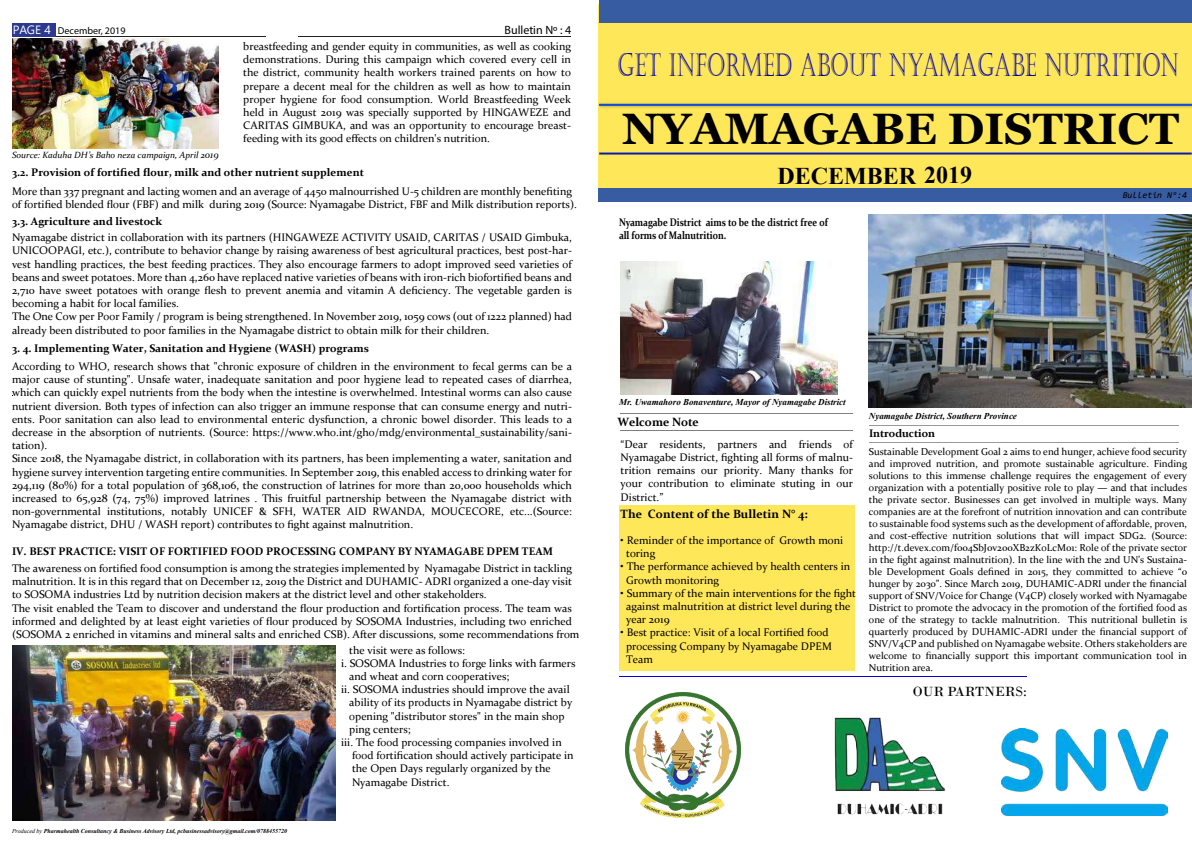
<style>
.page{position:relative;width:1192px;height:842px;background:#fff}
.page>*{position:absolute;margin:0;border:0;box-sizing:border-box;transform-origin:0 0}
.t1{font:700 44px "Georgia";color:#000}
.t2{font:32px "Castellar";color:#0404aa;scale:.65 1}
.t3{font:700 24px "Times New Roman";color:#000}
.t4{font:14px "Bodoni";color:#000}
.t5{font:700 12px "Constantia";color:#000}
.t6{font:12px "Myriad Pro";color:#000}
.t7{font:11px/13.2px "Constantia";color:#000}
.t8{font:700 11px "Constantia";color:#000}
.t9{font:700 11px/13.2px "Constantia";color:#000;scale:.82 1}
.t10{font:10px/12px "Constantia";color:#000;text-align:justify}
.t11{font:10px "Myriad Pro";color:#000}
.t12{font:italic 700 9px "Times New Roman";color:#000}
.t13{font:italic 9px "Constantia";color:#000}
.t14{font:italic 9px "Consolas";color:#000}
.t15{font:italic 700 6px "Times New Roman";color:#000}
.s1{font-family:"Yu Gothic UI";font-size:12px;color:#fcfcfc}
.s2{font-size:10px}
.s3{font-weight:400}
</style>
<div class="page">
<img style="left:625px;top:692px;width:115px;height:125px">
<img style="left:1002px;top:729px;width:165px;height:87px">
<img style="left:834px;top:717px;width:111px;height:98px">
<hr style="left:299px;top:36px;width:272px;height:1px;background:#231f20">
<hr style="left:12px;top:36px;width:253px;height:1px;background:#231f20">
<div style="left:12px;top:23px;width:44px;height:13px;background:#2b3990"></div>
<div style="left:598px;top:26px;width:594px;height:176px;background:#ffe75a"></div>
<img style="left:598px;top:101px;width:594px;height:8px">
<hr style="left:599px;top:104px;width:593px;height:2px;background:#0b4de0">
<hr style="left:599px;top:153px;width:593px;height:2px;background:#0b1baf">
<div style="left:599px;top:188px;width:593px;height:14px;background:#385ca2"></div>
<img style="left:620px;top:261px;width:218px;height:133px">
<img style="left:868px;top:214px;width:324px;height:194px">
<hr style="left:620px;top:413px;width:233px;height:1px;background:#7f7f7f">
<hr style="left:620px;top:430px;width:233px;height:1px;background:#7f7f7f">
<hr style="left:869px;top:442px;width:310px;height:1px;background:#999">
<hr style="left:869px;top:425px;width:310px;height:1px;background:#999">
<hr style="left:619px;top:676px;width:408px;height:1px;background:#0700bf">
<div style="left:599px;top:0;width:593px;height:23px;background:#385ca2"></div>
<div style="left:619px;top:505px;width:235px;height:165px;background:#ffe75a"></div>
<img style="left:13px;top:39px;width:206px;height:110px">
<img style="left:12px;top:645px;width:324px;height:176px">
<p class="t11" style="left:13px;top:24px;width:114px"><span class="s1">PAGE 4</span> December, 2019</p>
<p class="t6" style="left:505px;top:22px;width:68px">Bulletin No : 4</p>
<p class="t7" style="left:243px;top:39px;width:329px;text-align:justify">breastfeeding and gender equity in communities, as well as cooking demonstrations. During this campaign which covered every cell in the district, community health workers trained parents on how to prepare a decent meal for the children as well as how to maintain proper hygiene for food consumption. World Breastfeeding Week held in August 2019 was specially supported by HINGAWEZE and CARITAS GIMBUKA, and was an opportunity to encourage breast&shy;feeding with its good effects on children's nutrition.</p>
<p class="t13" style="left:12px;top:149px;width:208px">Source: Kaduha DH’s Baho neza campaign, April 2<span class="s2">019</span></p>
<p class="t8" style="left:12px;top:165px;width:354px">3.2. Provision of fortified flour, milk and other nutrient supplement</p>
<p class="t7" style="left:12px;top:184px;width:566px">More than 337 pregnant and lacting women and an average of 4450 malnourrished U-5 children are monthly benefiting of fortified blended flour (FBF) and milk during 2019 (Source: Nyamagabe District, FBF and Milk distribution reports).</p>
<p class="t8" style="left:12px;top:214px;width:152px">3.3. Agriculture and livestock</p>
<p class="t7" style="left:12px;top:230px;width:562px">Nyamagabe district in collaboration with its partners (HINGAWEZE ACTIVITY USAID, CARITAS / USAID Gimbuka, UNICOOPAGI, etc.), contribute to behavior change by raising awareness of best agricultural practices, best post-har&shy;vest handling practices, the best feeding practices. They also encourage farmers to adopt improved seed varieties of beans and sweet potatoes. More than 4,260 have replaced native varieties of beans with iron-rich biofortified beans and 2,710 have sweet potatoes with orange flesh to prevent anemia and vitamin A deficiency. The vegetable garden is becoming a habit for local families.<br>The One Cow per Poor Family / program is being strengthened. In November 2019, 1059 cows (out of 1222 planned) had already been distributed to poor families in the Nyamagabe district to obtain milk for their children.</p>
<p class="t8" style="left:12px;top:340px;width:358px">3. 4. Implementing Water, Sanitation and Hygiene (WASH) programs</p>
<p class="t7" style="left:12px;top:359px;width:562px">According to WHO, research shows that "chronic exposure of children in the environment to fecal germs can be a major cause of stunting". Unsafe water, inadequate sanitation and poor hygiene lead to repeated cases of diarrhea, which can quickly expel nutrients from the body when the intestine is overwhelmed. Intestinal worms can also cause nutrient diversion. Both types of infection can also trigger an immune response that can consume energy and nutri&shy;ents. Poor sanitation can also lead to environmental enteric dysfunction, a chronic bowel disorder. This leads to a decrease in the absorption of nutrients. (Source: https://www.who.int/gho/mdg/environmental_sustainability/sani&shy;tation).<br>Since 2018, the Nyamagabe district, in collaboration with its partners, has been implementing a water, sanitation and hygiene survey intervention targeting entire communities. In September 2019, this enabled access to drinking water for 294,119 (80%) for a total population of 368,106, the construction of latrines for more than 20,000 households which increased to 65,928 (74, 75%) improved latrines . This fruitful partnership between the Nyamagabe district with non-governmental institutions, notably UNICEF &amp; SFH, WATER AID RWANDA, MOUCECORE, etc...(Source:<br>Nyamagabe district, DHU / WASH report) contributes to fight against malnutrition.</p>
<p class="t8" style="left:12px;top:543px;width:543px">IV. BEST PRACTICE: VISIT OF FORTIFIED FOOD PROCESSING COMPANY BY NYAMAGABE DPEM TEAM</p>
<p class="t7" style="left:12px;top:561px;width:569px">The awareness on fortified food consumption is among the strategies implemented by Nyamagabe District in tackling malnutrition. It is in this regard that on December 12, 2019 the District and DUHAMIC- ADRI organized a one-day visit to SOSOMA industries Ltd by nutrition decision makers at the district level and other stakeholders.<br>The visit enabled the Team to discover and understand the flour production and fortification process. The team was informed and delighted by at least eight varieties of flour produced by SOSOMA Industries, including two enriched (SOSOMA 2 enriched in vitamins and mineral salts and enriched CSB). After discussions, some recommendations from</p>
<p class="t15" style="left:12px;top:826px;width:277px"><span class="s3">Produced by</span> Pharmahealth Consultancy &amp; Business Advisory Ltd, pcbusinessadvisory@gmail.com/0788455720</p>
<p class="t7" style="left:349px;top:643px;width:117px">the visit were as follows:</p>
<p class="t7" style="left:341px;top:656px;width:236px">i. SOSOMA Industries to forge links with farmers</p>
<p class="t7" style="left:349px;top:669px;width:162px">and wheat and corn cooperatives;</p>
<p class="t7" style="left:341px;top:682px;width:230px">ii. SOSOMA industries should improve the avail</p>
<p class="t7" style="left:349px;top:696px;width:225px">ability of its products in Nyamagabe district by</p>
<p class="t7" style="left:349px;top:709px;width:217px">opening "distributor stores" in the main shop</p>
<p class="t7" style="left:349px;top:722px;width:63px">ping centers;</p>
<p class="t7" style="left:341px;top:735px;width:222px">iii. The food processing companies involved in</p>
<p class="t7" style="left:352px;top:748px;width:223px">food fortification should actively participate in</p>
<p class="t7" style="left:352px;top:762px;width:200px">the Open Days regularly organized by the</p>
<p class="t7" style="left:352px;top:775px;width:99px">Nyamagabe District.</p>
<h2 class="t2" style="left:618px;top:47px;width:865px">GET INFORMED ABOUT NYAMAGABE NUTRITION</h2>
<h1 class="t1" style="left:622px;top:101px;width:559px">NYAMAGABE DISTRICT</h1>
<h3 class="t3" style="left:778px;top:159px;width:196px">DECEMBER 2019</h3>
<p class="t9" style="left:619px;top:215px;width:256px">Nyamagabe District aims to be the district free of all forms of Malnutrition.</p>
<p class="t14" style="left:1123px;top:188px;width:66px">Bulletin Nᵒ:4</p>
<p class="t12" style="left:619px;top:396px;width:228px">Mr. Uwamahoro Bonaventure, Mayor of Nyamagabe District</p>
<p class="t5" style="left:618px;top:414px;width:83px">Welcome Note</p>
<p class="t7" style="left:621px;top:437px;width:234px;text-align:justify">“Dear residents, partners and friends of Nyamagabe District, fighting all forms of malnu&shy;trition remains our priority. Many thanks for your contribution to eliminate stuting in our District.”</p>
<p class="t5" style="left:621px;top:505px;width:189px">The Content of the Bulletin N° 4:</p>
<p class="t7" style="left:626px;top:533px;width:219px;text-indent:-6px">• Reminder of the importance of Growth moni toring</p>
<p class="t7" style="left:626px;top:560px;width:226px;text-indent:-6px">• The performance achieved by health centers in<br>Growth monitoring</p>
<p class="t7" style="left:626px;top:586px;width:231px;text-indent:-6px">• Summary of the main interventions for the fight against malnutrition at district level during the year 2019</p>
<p class="t7" style="left:626px;top:626px;width:207px;text-indent:-6px">• Best practice: Visit of a local Fortified food processing Company by Nyamagabe DPEM<br>Team</p>
<p class="t12" style="left:869px;top:410px;width:150px">Nyamagabe District, Southern Province</p>
<p class="t8" style="left:869px;top:426px;width:68px">Introduction</p>
<p class="t10" style="left:869px;top:445px;width:320px">Sustainable Development Goal 2 aims to end hunger, achieve food security and improved nutrition, and promote sustainable agriculture. Finding solutions to this immense challenge requires the engagement of every organization with a potentially positive role to play — and that includes the private sector. Businesses can get involved in multiple ways. Many companies are at the forefront of nutrition innovation and can contribute to sustainable food systems such as the development of affordable, proven, and cost-effective nutrition solutions that will impact SDG2. (Source: http://t.devex.com/f004SbJ0v200XB2zKoLcM01: Role of the private sector in the fight against malnutrition). In the line with the 2nd UN’s Sustaina&shy;ble Development Goals defined in 2015, they committed to achieve “0 hunger by 2030”. Since March 2019, DUHAMIC-ADRI under the financial support of SNV/Voice for Change (V4CP) closely worked with Nyamagabe District to promote the advocacy in the promotion of the fortified food as one of the strategy to tackle malnutrition. This nutritional bulletin is quarterly produced by DUHAMIC-ADRI under the financial support of SNV/V4CP and published on Nyamagabe website. Others stakeholders are welcome to financially support this important communication tool in Nutrition area.</p>
<p class="t4" style="left:913px;top:683px;width:115px">OUR PARTNERS:</p>
</div>
